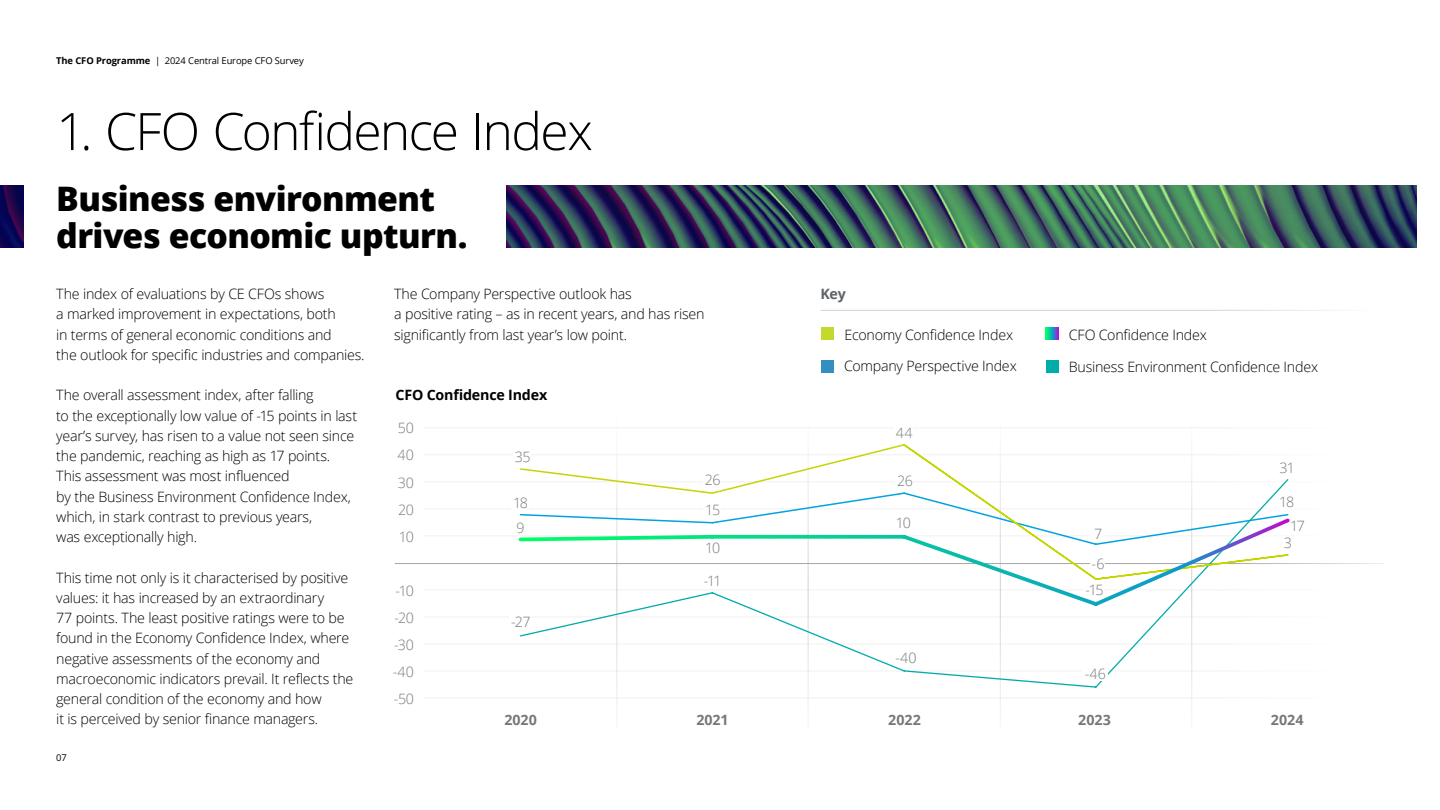
<style>
.page{position:relative;width:1440px;height:810px;background:#fff}
.page>*{position:absolute;margin:0;border:0;box-sizing:border-box;transform-origin:0 0}
.t1{font:300 51.75px "Open Sans";letter-spacing:-.035em;color:#000}
.t2{font:800 33.75px/36.8px "Open Sans";letter-spacing:-.02em;color:#000}
.t3{font:300 14.25px/20.2px "Open Sans";letter-spacing:-.015em;color:#000}
.t4{font:300 14.25px/24.3px "Open Sans";letter-spacing:-.045em;color:#75787b}
.t5{font:700 14.25px "Open Sans";letter-spacing:.005em;color:#75787b}
.t6{font:700 14.25px "Open Sans";letter-spacing:-.015em;color:#000}
.t7{font:700 14.25px "Open Sans";color:#5f636a}
.t8{font:9.38px "Open Sans";letter-spacing:-.01em;color:#000}
.s1{font-weight:700}
</style>
<div class="page">
<img style="left:507px;top:185px;width:910px;height:63px">
<img style="left:0;top:185px;width:23px;height:63px">
<hr style="left:821px;top:310px;width:562px;height:1px;background:#d0d0ce">
<div style="left:821px;top:327px;width:13px;height:13px;background:#c4d82e"></div>
<div style="left:821px;top:360px;width:13px;height:13px;background:#348fc1"></div>
<div style="left:1046px;top:360px;width:13px;height:13px;background:#00abab"></div>
<svg style="left:1046px;top:327px;width:13px;height:13px"></svg>
<hr style="left:395px;top:563px;width:989px;height:1px;background:#a7a8aa">
<hr style="left:424px;top:698px;width:959px;height:1px;background:#d0d0ce">
<hr style="left:424px;top:671px;width:959px;height:1px;background:#d0d0ce">
<hr style="left:424px;top:644px;width:959px;height:1px;background:#d0d0ce">
<hr style="left:424px;top:617px;width:959px;height:1px;background:#d0d0ce">
<hr style="left:424px;top:590px;width:959px;height:1px;background:#d0d0ce">
<hr style="left:424px;top:536px;width:959px;height:1px;background:#d0d0ce">
<hr style="left:424px;top:508px;width:959px;height:1px;background:#d0d0ce">
<hr style="left:424px;top:481px;width:959px;height:1px;background:#d0d0ce">
<hr style="left:424px;top:454px;width:959px;height:1px;background:#d0d0ce">
<hr style="left:424px;top:427px;width:959px;height:1px;background:#d0d0ce">
<svg style="left:519px;top:481px;width:771px;height:208px"></svg>
<svg style="left:519px;top:444px;width:770px;height:72px"></svg>
<svg style="left:517px;top:516px;width:776px;height:93px"></svg>
<div style="left:513px;top:451px;width:18px;height:11px;background:#fff"></div>
<div style="left:511px;top:497px;width:18px;height:13px;background:#fff"></div>
<div style="left:511px;top:522px;width:18px;height:12px;background:#fff"></div>
<div style="left:509px;top:616px;width:22px;height:13px;background:#fff"></div>
<div style="left:701px;top:575px;width:22px;height:13px;background:#fff"></div>
<div style="left:703px;top:542px;width:18px;height:13px;background:#fff"></div>
<div style="left:894px;top:517px;width:18px;height:13px;background:#fff"></div>
<div style="left:894px;top:652px;width:23px;height:11px;background:#fff"></div>
<div style="left:1082px;top:668px;width:25px;height:13px;background:#fff"></div>
<div style="left:703px;top:504px;width:18px;height:13px;background:#fff"></div>
<div style="left:895px;top:475px;width:18px;height:13px;background:#fff"></div>
<div style="left:703px;top:474px;width:18px;height:11px;background:#fff"></div>
<div style="left:894px;top:427px;width:19px;height:11px;background:#fff"></div>
<div style="left:1090px;top:558px;width:15px;height:11px;background:#fff"></div>
<div style="left:1084px;top:584px;width:20px;height:11px;background:#fff"></div>
<div style="left:1090px;top:528px;width:15px;height:11px;background:#fff"></div>
<div style="left:1278px;top:496px;width:16px;height:13px;background:#fff"></div>
<div style="left:1278px;top:462px;width:17px;height:11px;background:#fff"></div>
<div style="left:1280px;top:537px;width:15px;height:11px;background:#fff"></div>
<p class="t8" style="left:56px;top:54px;width:249px"><span class="s1">The CFO Programme</span> | 2024 Central Europe CFO Survey</p>
<h1 class="t1" style="left:56px;top:96px;width:538px">1. CFO Confidence Index</h1>
<h2 class="t2" style="left:56px;top:178px;width:413px">Business environment drives economic upturn.</h2>
<p class="t3" style="left:56px;top:284px;width:310px">The index of evaluations by CE CFOs shows<br>a marked improvement in expectations, both<br>in terms of general economic conditions and<br>the outlook for specific industries and companies.</p>
<p class="t3" style="left:56px;top:385px;width:302px">The overall assessment index, after falling<br>to the exceptionally low value of -15 points in last year’s survey, has risen to a value not seen since the pandemic, reaching as high as 17 points.<br>This assessment was most influenced<br>by the Business Environment Confidence Index, which, in stark contrast to previous years,<br>was exceptionally high.</p>
<p class="t3" style="left:56px;top:567px;width:299px">This time not only is it characterised by positive values: it has increased by an extraordinary<br>77 points. The least positive ratings were to be found in the Economy Confidence Index, where negative assessments of the economy and macroeconomic indicators prevail. It reflects the general condition of the economy and how<br>it is perceived by senior finance managers.</p>
<p class="t8" style="left:56px;top:751px;width:12px">07</p>
<p class="t3" style="left:394px;top:284px;width:312px">The Company Perspective outlook has<br>a positive rating – as in recent years, and has risen significantly from last year’s low point.</p>
<p class="t6" style="left:396px;top:385px;width:153px">CFO Confidence Index</p>
<p class="t4" style="left:398px;top:415px;width:18px">50</p>
<p class="t7" style="left:821px;top:284px;width:27px">Key</p>
<p class="t3" style="left:845px;top:324px;width:170px">Economy Confidence Index</p>
<p class="t3" style="left:1069px;top:324px;width:140px">CFO Confidence Index</p>
<p class="t3" style="left:844px;top:356px;width:174px">Company Perspective Index</p>
<p class="t3" style="left:1069px;top:356px;width:251px">Business Environment Confidence Index</p>
<p class="t4" style="left:896px;top:420px;width:18px">44</p>
<p class="t4" style="left:398px;top:443px;width:18px">40</p>
<p class="t4" style="left:398px;top:470px;width:18px">30</p>
<p class="t4" style="left:398px;top:497px;width:17px">20</p>
<p class="t4" style="left:399px;top:524px;width:17px">10</p>
<p class="t4" style="left:396px;top:578px;width:20px">-10</p>
<p class="t4" style="left:395px;top:605px;width:21px">-20</p>
<p class="t4" style="left:394px;top:632px;width:21px">-30</p>
<p class="t4" style="left:393px;top:659px;width:23px">-40</p>
<p class="t4" style="left:394px;top:686px;width:22px">-50</p>
<p class="t4" style="left:515px;top:444px;width:17px">35</p>
<p class="t4" style="left:513px;top:491px;width:17px">18<br>9</p>
<p class="t4" style="left:511px;top:609px;width:21px">-27</p>
<p class="t4" style="left:705px;top:467px;width:17px">26</p>
<p class="t4" style="left:897px;top:468px;width:17px">26</p>
<p class="t4" style="left:705px;top:498px;width:16px">15</p>
<p class="t4" style="left:705px;top:535px;width:17px">10</p>
<p class="t4" style="left:704px;top:568px;width:19px">-11</p>
<p class="t4" style="left:896px;top:511px;width:17px">10</p>
<p class="t4" style="left:896px;top:645px;width:23px">-40</p>
<p class="t4" style="left:1094px;top:521px;width:10px">7</p>
<p class="t4" style="left:1086px;top:551px;width:20px;line-height:25.3px;text-align:center">-6 -15</p>
<p class="t4" style="left:1085px;top:662px;width:23px">-46</p>
<p class="t4" style="left:1279px;top:455px;width:17px">31</p>
<p class="t4" style="left:1279px;top:490px;width:17px">18</p>
<p class="t4" style="left:1290px;top:514px;width:16px">17</p>
<p class="t4" style="left:1284px;top:531px;width:10px">3</p>
<p class="t5" style="left:504px;top:709px;width:34px">2020</p>
<p class="t5" style="left:696px;top:709px;width:34px">2021</p>
<p class="t5" style="left:888px;top:709px;width:34px">2022</p>
<p class="t5" style="left:1078px;top:709px;width:34px">2023</p>
<p class="t5" style="left:1271px;top:709px;width:34px">2024</p>
</div>
